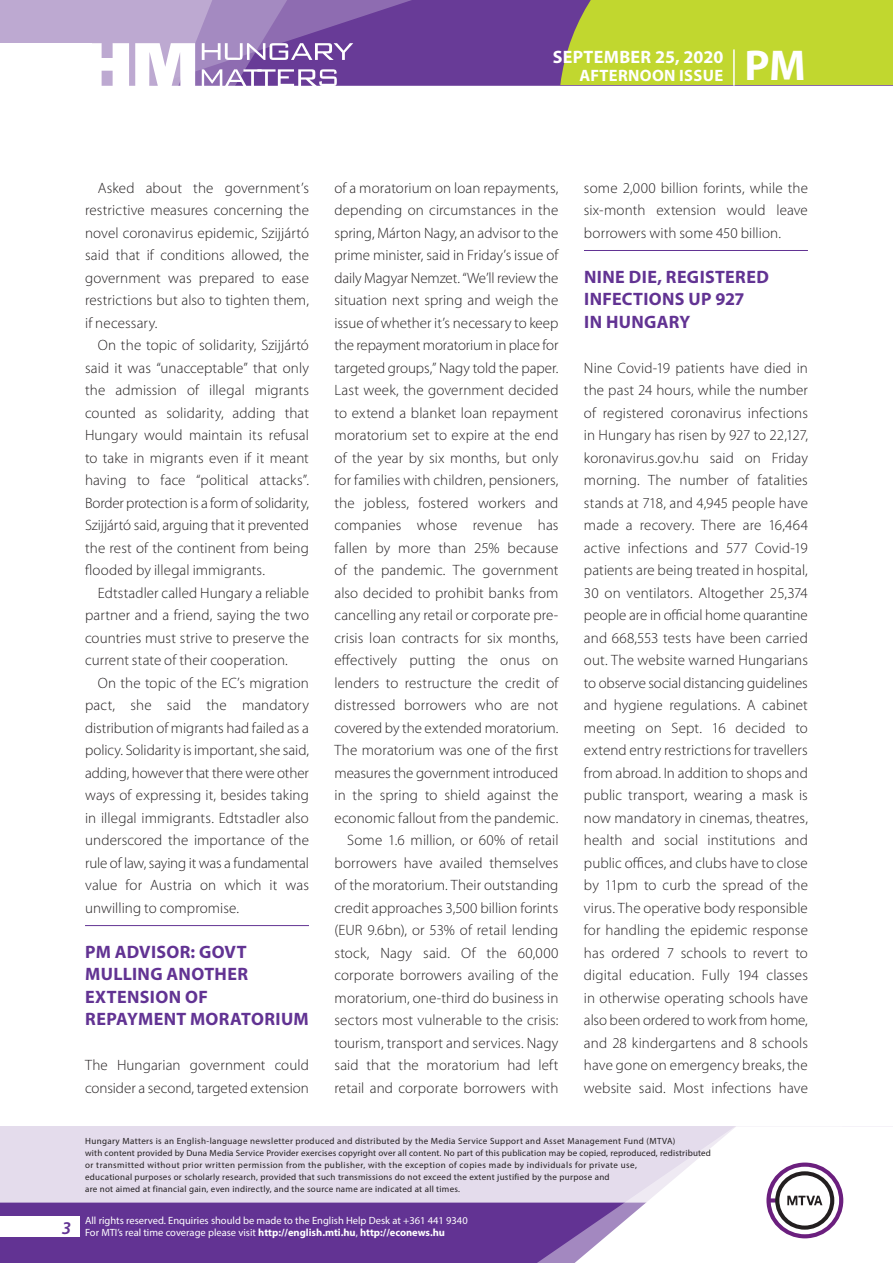
<style>
.page{position:relative;width:893px;height:1263px;background:#fff}
.page>*{position:absolute;margin:0;border:0;box-sizing:border-box;transform-origin:0 0}
.t1{font:700 43.35px "Myriad Pro";color:#fff}
._01_cimsor{font:700 18px/22.5px "Myriad Pro";letter-spacing:.02em;color:#623393}
.t2{font:700 18px "Myriad Pro";letter-spacing:.02em;color:#fff}
.t3{font:italic 600 18px "Myriad Pro";color:#623393}
.t4{font:700 16.5px "Myriad Pro";letter-spacing:.02em;color:#fff}
._03_kenyer_szöveg-1{font:300 15px/22.5px "Myriad Pro";letter-spacing:.005em;color:#231f20;text-align:justify}
._03_kenyer_szöveg-2{font:300 15px/22.5px "Myriad Pro";letter-spacing:.01em;color:#231f20;text-align:justify}
.t5{font:10.5px/12px "Myriad Pro";color:#fff}
.t6{font:9px/12px "Myriad Pro";letter-spacing:.03em;color:#231f20}
.s1{font-weight:700}
</style>
<div class="page">
<div style="left:0;top:1126px;width:893px;height:137px;background:#e4dcec"></div>
<div style="left:0;top:1202px;width:506px;height:61px;background:#623393"></div>
<svg style="left:506px;top:1202px;width:69px;height:61px;background:#6b3e99"></svg>
<svg style="left:575px;top:1126px;width:318px;height:137px"></svg>
<div style="left:0;top:1216px;width:79px;height:20px;background:#fff"></div>
<div style="left:0;top:0;width:893px;height:85px;background:#683b97"></div>
<div style="left:560px;top:0;width:333px;height:85px;background:#c1d72f"></div>
<hr style="left:733px;top:49px;width:2px;height:37px;background:#fff">
<svg style="left:0;top:0;width:479px;height:86px"></svg>
<hr style="left:85px;top:925px;width:224px;height:1px;background:#623393">
<hr style="left:584px;top:250px;width:224px;height:1px;background:#623393">
<p class="t2" style="left:553px;top:45px;width:172px">September 25, 2020</p>
<p class="t4" style="left:579px;top:65px;width:144px">AFTERNOON ISSUE</p>
<h1 class="t1" style="left:745px;top:37px;width:63px">PM</h1>
<p class="_03_kenyer_szöveg-2" style="left:85px;top:176px;width:225px;text-indent:13px">Asked about the government’s restrictive measures concerning the novel coronavirus epidemic, Szijjártó said that if conditions allowed, the government was prepared to ease restrictions but also to tighten them, if necessary.</p>
<p class="_03_kenyer_szöveg-2" style="left:85px;top:334px;width:225px;text-indent:13px">On the topic of solidarity, Szijjártó said it was “unacceptable” that only the admission of illegal migrants counted as solidarity, adding that Hungary would maintain its refusal to take in migrants even if it meant having to face “political attacks”.<br>Border protection is a form of solidarity, Szijjártó said, arguing that it prevented the rest of the continent from being flooded by illegal immigrants.</p>
<p class="_03_kenyer_szöveg-2" style="left:85px;top:581px;width:225px;text-indent:13px">Edtstadler called Hungary a reliable partner and a friend, saying the two countries must strive to preserve the current state of their cooperation.</p>
<p class="_03_kenyer_szöveg-2" style="left:85px;top:671px;width:225px;text-indent:13px">On the topic of the EC’s migration pact, she said the mandatory distribution of migrants had failed as a policy. Solidarity is important, she said, adding, however that there were other ways of expressing it, besides taking in illegal immigrants. Edtstadler also underscored the importance of the rule of law, saying it was a fundamental value for Austria on which it was unwilling to compromise.</p>
<p class="_01_cimsor" style="left:85px;top:940px;width:223px">PM ADVISOR: GOVT<br>MULLING ANOTHER<br>EXTENSION OF<br>REPAYMENT MORATORIUM</p>
<p class="_03_kenyer_szöveg-1" style="left:85px;top:1054px;width:225px">The Hungarian government could consider a second, targeted extension</p>
<p class="_03_kenyer_szöveg-1" style="left:334px;top:176px;width:225px">of a moratorium on loan repayments, depending on circumstances in the spring, Márton Nagy, an advisor to the prime minister, said in Friday’s issue of daily Magyar Nemzet. “We’ll review the situation next spring and weigh the issue of whether it’s necessary to keep the repayment moratorium in place for targeted groups,” Nagy told the paper.<br>Last week, the government decided to extend a blanket loan repayment moratorium set to expire at the end of the year by six months, but only for families with children, pensioners, the jobless, fostered workers and companies whose revenue has fallen by more than 25% because of the pandemic. The government also decided to prohibit banks from cancelling any retail or corporate pre&shy;crisis loan contracts for six months, effectively putting the onus on lenders to restructure the credit of distressed borrowers who are not covered by the extended moratorium.<br>The moratorium was one of the first measures the government introduced in the spring to shield against the economic fallout from the pandemic.</p>
<p class="_03_kenyer_szöveg-2" style="left:334px;top:829px;width:225px;text-indent:13px">Some 1.6 million, or 60% of retail borrowers have availed themselves of the moratorium. Their outstanding credit approaches 3,500 billion forints (EUR 9.6bn), or 53% of retail lending stock, Nagy said. Of the 60,000 corporate borrowers availing of the moratorium, one-third do business in sectors most vulnerable to the crisis: tourism, transport and services. Nagy said that the moratorium had left retail and corporate borrowers with</p>
<p class="_03_kenyer_szöveg-2" style="left:584px;top:176px;width:225px">some 2,000 billion forints, while the six-month extension would leave borrowers with some 450 billion.</p>
<p class="_01_cimsor" style="left:584px;top:265px;width:142px">NINE DIE, REGISTERE</p>
<p class="_01_cimsor" style="left:756px;top:265px;width:14px">D</p>
<p class="_01_cimsor" style="left:584px;top:287px;width:162px">INFECTIONS UP 927<br>IN HUNGARY</p>
<p class="_03_kenyer_szöveg-1" style="left:584px;top:356px;width:226px">Nine Covid-19 patients have died in the past 24 hours, while the number of registered coronavirus infections in Hungary has risen by 927 to 22,127, koronavirus.gov.hu said on Friday morning. The number of fatalities stands at 718, and 4,945 people have made a recovery. There are 16,464 active infections and 577 Covid-19 patients are being treated in hospital, 30 on ventilators. Altogether 25,374 people are in official home quarantine and 668,553 tests have been carried out. The website warned Hungarians to observe social distancing guidelines and hygiene regulations. A cabinet meeting on Sept. 16 decided to extend entry restrictions for travellers from abroad. In addition to shops and public transport, wearing a mask is now mandatory in cinemas, theatres, health and social institutions and public offices, and clubs have to close by 11pm to curb the spread of the virus. The operative body responsible for handling the epidemic response has ordered 7 schools to revert to digital education. Fully 194 classes in otherwise operating schools have also been ordered to work from home, and 28 kindergartens and 8 schools have gone on emergency breaks, the website said. Most infections have</p>
<p class="t3" style="left:62px;top:1217px;width:11px">3</p>
<p class="t6" style="left:85px;top:1134px;width:627px">Hungary Matters is an English-language newsletter produced and distributed by the Media Service Support and Asset Management Fund (MTVA)<br>with content provided by Duna Media Service Provider exercises copyright over all content. No part of this publication may be copied, reproduced, redistributed or transmitted without prior written permission from the publisher, with the exception of copies made by individuals for private use,<br>educational purposes or scholarly research, provided that such transmissions do not exceed the extent justified by the purpose and<br>are not aimed at financial gain, even indirectly, and the source name are indicated at all times.</p>
<p class="t5" style="left:85px;top:1214px;width:384px">All rights reserved. Enquiries should be made to the English Help Desk at +361 441 9340<br>For MTI’s real time coverage please visit <span class="s1">http://english.mti.hu</span>, <span class="s1">http://econews.hu</span></p>
</div>
